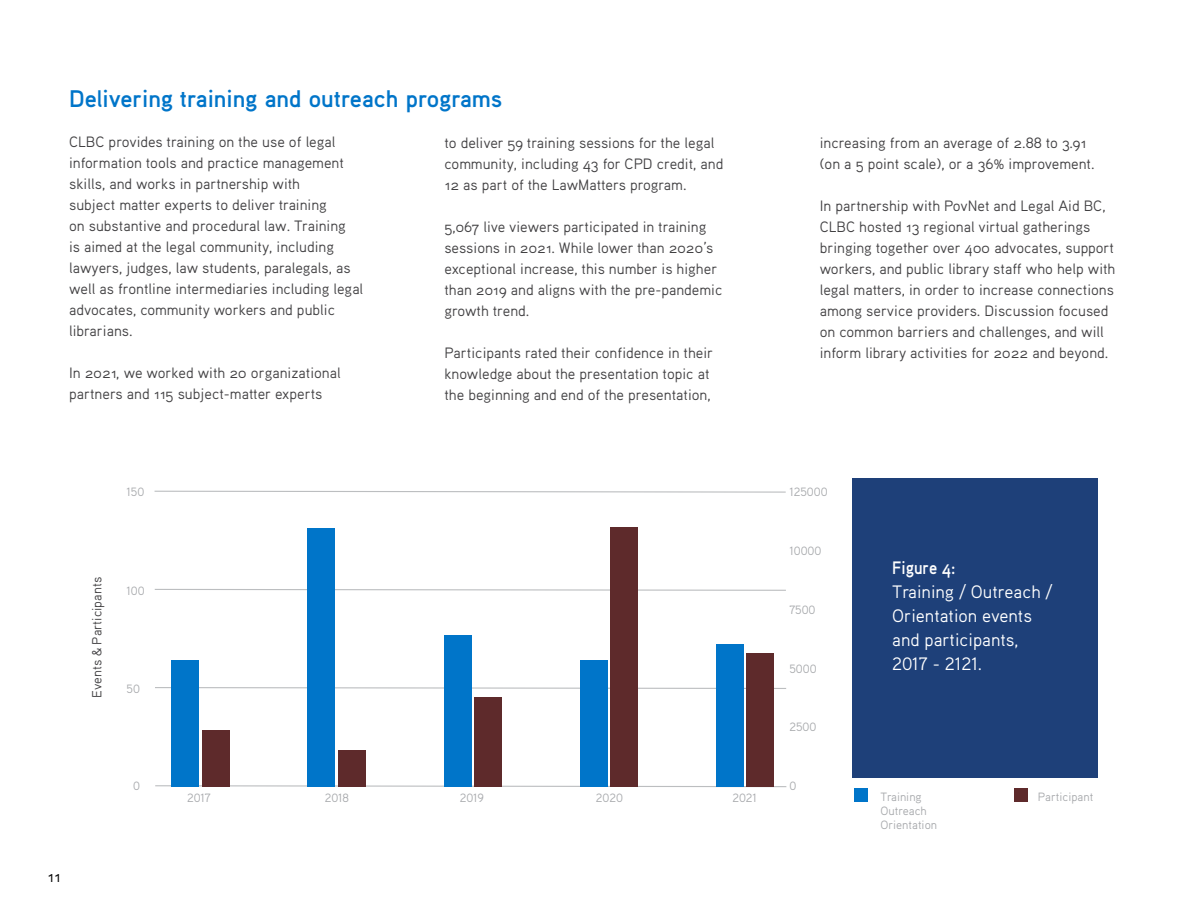
<style>
.page{position:relative;width:1188px;height:918px;background:#fff}
.page>*{position:absolute;margin:0;border:0;box-sizing:border-box;transform-origin:0 0}
.t1{font:700 24px "Aaux Pro";color:#0075c9}
.t2{font:18px/24px "Aaux Pro";color:#fff}
.t3{font:18px "Aaux Pro Bold OSF";color:#fff;scale:.9 1}
.t4{font:16.5px "Aaux Pro Regular OSF";color:#000}
.t5{font:15px/21px "Aaux Pro Regular OSF";color:#414042}
.t6{font:13.2px "Aaux Pro";color:#414042}
.t7{font:12px/14.4px "Aaux Pro";color:#a7a9ac}
</style>
<div class="page">
<div style="left:854px;top:789px;width:14px;height:13px;background:#0075c9"></div>
<div style="left:1014px;top:789px;width:14px;height:13px;background:#5e2a2b"></div>
<div style="left:852px;top:479px;width:246px;height:299px;background:#1e4079"></div>
<svg style="left:154px;top:490px;width:633px;height:298px"></svg>
<div style="left:172px;top:660px;width:27px;height:127px;background:#0075c9"></div>
<div style="left:202px;top:730px;width:28px;height:57px;background:#5e2a2b"></div>
<div style="left:308px;top:528px;width:27px;height:259px;background:#0075c9"></div>
<div style="left:338px;top:750px;width:28px;height:37px;background:#5e2a2b"></div>
<div style="left:580px;top:660px;width:27px;height:127px;background:#0075c9"></div>
<div style="left:610px;top:527px;width:28px;height:260px;background:#5e2a2b"></div>
<div style="left:716px;top:644px;width:28px;height:143px;background:#0075c9"></div>
<div style="left:746px;top:654px;width:28px;height:133px;background:#5e2a2b"></div>
<div style="left:444px;top:635px;width:27px;height:152px;background:#0075c9"></div>
<div style="left:474px;top:698px;width:28px;height:89px;background:#5e2a2b"></div>
<h1 class="t1" style="left:69px;top:83px;width:435px">Delivering training and outreach programs</h1>
<p class="t5" style="left:69px;top:130px;width:296px">CLBC provides training on the use of legal information tools and practice management skills, and works in partnership with<br>subject matter experts to deliver training<br>on substantive and procedural law. Training<br>is aimed at the legal community, including lawyers, judges, law students, paralegals, as well as frontline intermediaries including legal advocates, community workers and public librarians.</p>
<p class="t5" style="left:69px;top:361px;width:273px">In 2021, we worked with 20 organizational partners and 115 subject-matter experts</p>
<p class="t7" style="left:127px;top:484px;width:19px">150</p>
<p class="t6" style="left:89px;top:698px;width:122px;rotate:-90deg">Events &amp; Participants</p>
<p class="t7" style="left:127px;top:583px;width:20px">100</p>
<p class="t7" style="left:127px;top:681px;width:15px">50</p>
<p class="t5" style="left:444px;top:131px;width:280px">to deliver 59 training sessions for the legal community, including 43 for CPD credit, and<br>12 as part of the LawMatters program.</p>
<p class="t5" style="left:444px;top:215px;width:280px">5,067 live viewers participated in training sessions in 2021. While lower than 2020’s exceptional increase, this number is higher than 2019 and aligns with the pre-pandemic growth trend.</p>
<p class="t5" style="left:444px;top:341px;width:270px">Participants rated their confidence in their knowledge about the presentation topic at the beginning and end of the presentation,</p>
<p class="t4" style="left:47px;top:865px;width:15px">11</p>
<p class="t7" style="left:133px;top:779px;width:8px">0</p>
<p class="t7" style="left:187px;top:791px;width:25px">2017</p>
<p class="t7" style="left:325px;top:791px;width:26px">2018</p>
<p class="t7" style="left:460px;top:791px;width:26px">2019</p>
<p class="t7" style="left:596px;top:791px;width:29px">2020</p>
<p class="t7" style="left:733px;top:791px;width:26px">2021</p>
<p class="t5" style="left:820px;top:131px;width:277px">increasing from an average of 2.88 to 3.91 (on a 5 point scale), or a 36% improvement.</p>
<p class="t5" style="left:820px;top:194px;width:297px">In partnership with PovNet and Legal Aid BC, CLBC hosted 13 regional virtual gatherings bringing together over 400 advocates, support workers, and public library staff who help with legal matters, in order to increase connections among service providers. Discussion focused on common barriers and challenges, and will inform library activities for 2022 and beyond.</p>
<p class="t7" style="left:789px;top:484px;width:40px">125000</p>
<p class="t7" style="left:789px;top:543px;width:34px">10000</p>
<p class="t7" style="left:789px;top:602px;width:28px">7500</p>
<p class="t7" style="left:789px;top:661px;width:29px">5000</p>
<p class="t7" style="left:789px;top:720px;width:29px">2500</p>
<p class="t7" style="left:789px;top:779px;width:8px">0</p>
<p class="t3" style="left:892px;top:556px;width:72px">Figure 4:</p>
<p class="t2" style="left:892px;top:579px;width:162px">Training / Outreach /<br>Orientation events and participants,<br>2017 - 2121.</p>
<p class="t7" style="left:880px;top:789px;width:43px">Training</p>
<p class="t7" style="left:1038px;top:789px;width:57px">Participant</p>
<p class="t7" style="left:880px;top:803px;width:58px">Outreach<br>Orientation</p>
</div>
